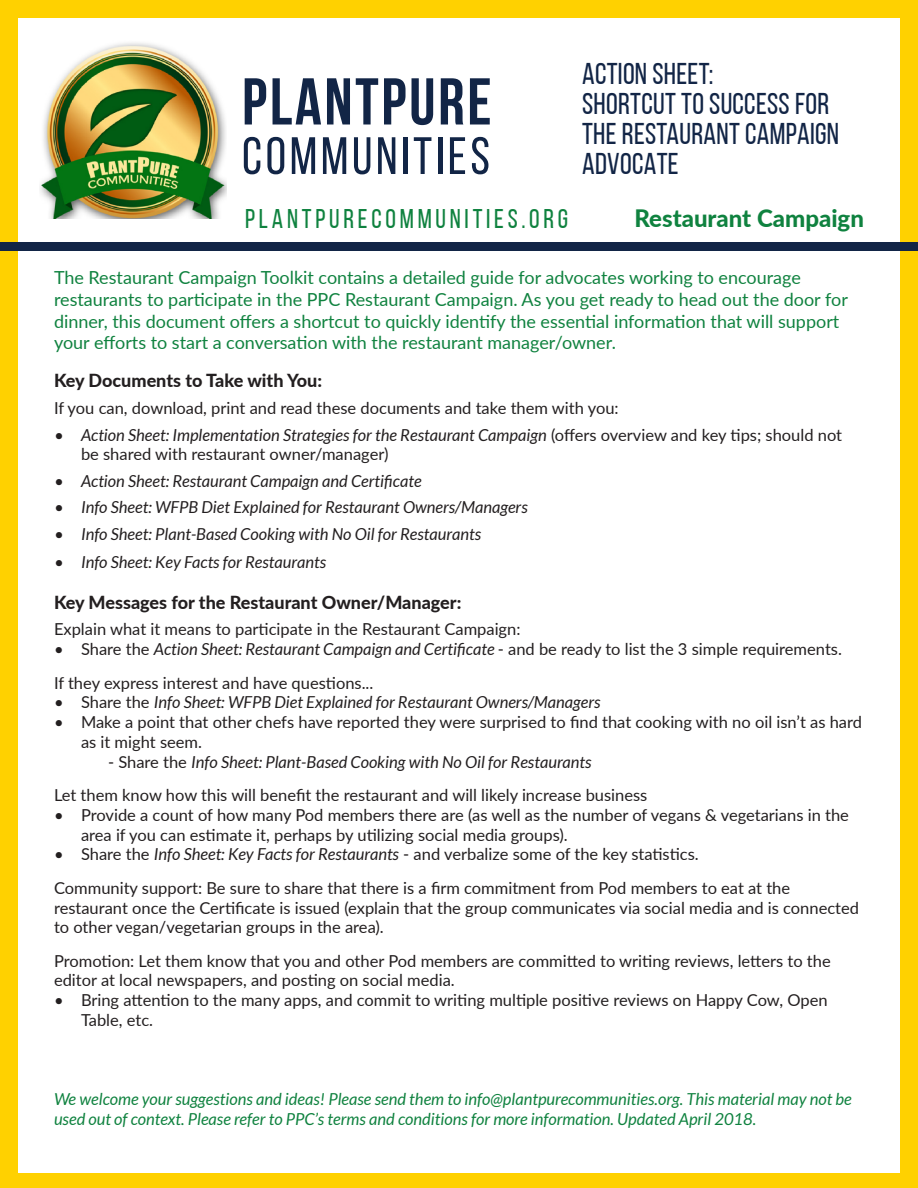
<style>
.page{position:relative;width:918px;height:1188px;background:#ffd100}
.page>*{position:absolute;margin:0;border:0;box-sizing:border-box;transform-origin:0 0}
.t1{font:700 66px "Bebas Neue";letter-spacing:.04em;color:#122546}
.t2{font:52.5px "Bebas Neue";letter-spacing:.07em;color:#122546}
.t3{font:30px/30px "Bebas Neue";letter-spacing:.01em;color:#122546}
.t4{font:27px "Bebas Neue";letter-spacing:.14em;color:#0f823f}
.Big_Green_Title{font:800 24px "Lato";color:#0f823f}
.Big_Green_Title-2{font:18px/21.6px "Lato";color:#0f823f}
.Black_Titles{font:800 18px "Lato";color:#231f20}
.Black_Titles-2{font:16.5px/19.8px "Lato";color:#231f20}
.Black_Titles-3{font:italic 16.5px "Lato";color:#231f20}
.t5{font:italic 16.5px/19.8px "Lato";color:#0f823f}
.s1{font-style:italic}
.s2{font-style:normal}
</style>
<div class="page">
<div style="left:18px;top:19px;width:882px;height:1154px;background:#fff"></div>
<div style="left:0;top:242px;width:918px;height:9px;background:#122546"></div>
<img style="left:40px;top:43px;width:187px;height:176px">
<h1 class="t1" style="left:242px;top:65px;width:251px">PLANTPURE</h1>
<h2 class="t2" style="left:242px;top:127px;width:249px">COMMUNITIES</h2>
<h3 class="t4" style="left:245px;top:204px;width:325px">PLANTPURECOMMUNITIES.ORG</h3>
<h3 class="t3" style="left:582px;top:58px;width:259px">ACTION SHEET:<br>SHORTCUT TO SUCCESS FOR<br>THE RESTAURANT CAMPAIGN<br>ADVOCATE</h3>
<p class="Big_Green_Title" style="left:634px;top:201px;width:231px">Restaurant Campaign</p>
<p class="Big_Green_Title-2" style="left:54px;top:266px;width:795px">The Restaurant Campaign Toolkit contains a detailed guide for advocates working to encourage restaurants to participate in the PPC Restaurant Campaign. As you get ready to head out the door for dinner, this document offers a shortcut to quickly identify the essential information that will support your efforts to start a conversation with the restaurant manager/owner.</p>
<p class="Black_Titles" style="left:54px;top:368px;width:270px">Key Documents to Take with You:</p>
<p class="Black_Titles-2" style="left:54px;top:397px;width:566px">If you can, download, print and read these documents and take them with you:</p>
<p class="Black_Titles-2" style="left:81px;top:424px;width:763px;text-indent:-27px"><span class="s1">• Action Sheet: Implementation Strategies for the Restaurant Campaign</span> (offers overview and key tips; should not be shared with restaurant owner/manager)</p>
<p class="Black_Titles-3" style="left:54px;top:472px;width:369px">• Action Sheet: Restaurant Campaign and Certificate</p>
<p class="Black_Titles-3" style="left:54px;top:498px;width:475px">• Info Sheet: WFPB Diet Explained for Restaurant Owners/Managers</p>
<p class="Black_Titles-3" style="left:54px;top:525px;width:429px">• Info Sheet: Plant-Based Cooking with No Oil for Restaurants</p>
<p class="Black_Titles-3" style="left:54px;top:553px;width:274px">• Info Sheet: Key Facts for Restaurants</p>
<p class="Black_Titles" style="left:54px;top:589px;width:409px">Key Messages for the Restaurant Owner/Manager:</p>
<p class="Black_Titles-2" style="left:54px;top:619px;width:468px">Explain what it means to participate in the Restaurant Campaign:</p>
<p class="Black_Titles-2" style="left:54px;top:639px;width:789px">• Share the <span class="s1">Action Sheet: Restaurant Campaign and Certificate</span> - and be ready to list the 3 simple requirements.</p>
<p class="Black_Titles-2" style="left:54px;top:672px;width:321px">If they express interest and have questions...</p>
<p class="Black_Titles-3" style="left:54px;top:693px;width:548px"><span class="s2">• Share the</span> Info Sheet: WFPB Diet Explained for Restaurant Owners/Managers</p>
<p class="Black_Titles-2" style="left:81px;top:712px;width:783px;text-indent:-27px">• Make a point that other chefs have reported they were surprised to find that cooking with no oil isn’t as hard as it might seem.</p>
<p class="Black_Titles-3" style="left:108px;top:753px;width:485px"><span class="s2">- Share the</span> Info Sheet: Plant-Based Cooking with No Oil for Restaurants</p>
<p class="Black_Titles-2" style="left:54px;top:784px;width:595px">Let them know how this will benefit the restaurant and will likely increase business</p>
<p class="Black_Titles-2" style="left:81px;top:804px;width:769px;text-indent:-27px">• Provide a count of how many Pod members there are (as well as the number of vegans &amp; vegetarians in the area if you can estimate it, perhaps by utilizing social media groups).</p>
<p class="Black_Titles-2" style="left:54px;top:844px;width:646px">• Share the <span class="s1">Info Sheet: Key Facts for Restaurants</span> - and verbalize some of the key statistics.</p>
<p class="Black_Titles-2" style="left:54px;top:877px;width:807px">Community support: Be sure to share that there is a firm commitment from Pod members to eat at the restaurant once the Certificate is issued (explain that the group communicates via social media and is connected to other vegan/vegetarian groups in the area).</p>
<p class="Black_Titles-2" style="left:54px;top:950px;width:778px">Promotion: Let them know that you and other Pod members are committed to writing reviews, letters to the editor at local newspapers, and posting on social media.</p>
<p class="Black_Titles-2" style="left:81px;top:990px;width:748px;text-indent:-27px">• Bring attention to the many apps, and commit to writing multiple positive reviews on Happy Cow, Open<br>Table, etc.</p>
<p class="t5" style="left:54px;top:1090px;width:799px">We welcome your suggestions and ideas! Please send them to info@plantpurecommunities.org. This material may not be used out of context. Please refer to PPC’s terms and conditions for more information. Updated April 2018.</p>
</div>
